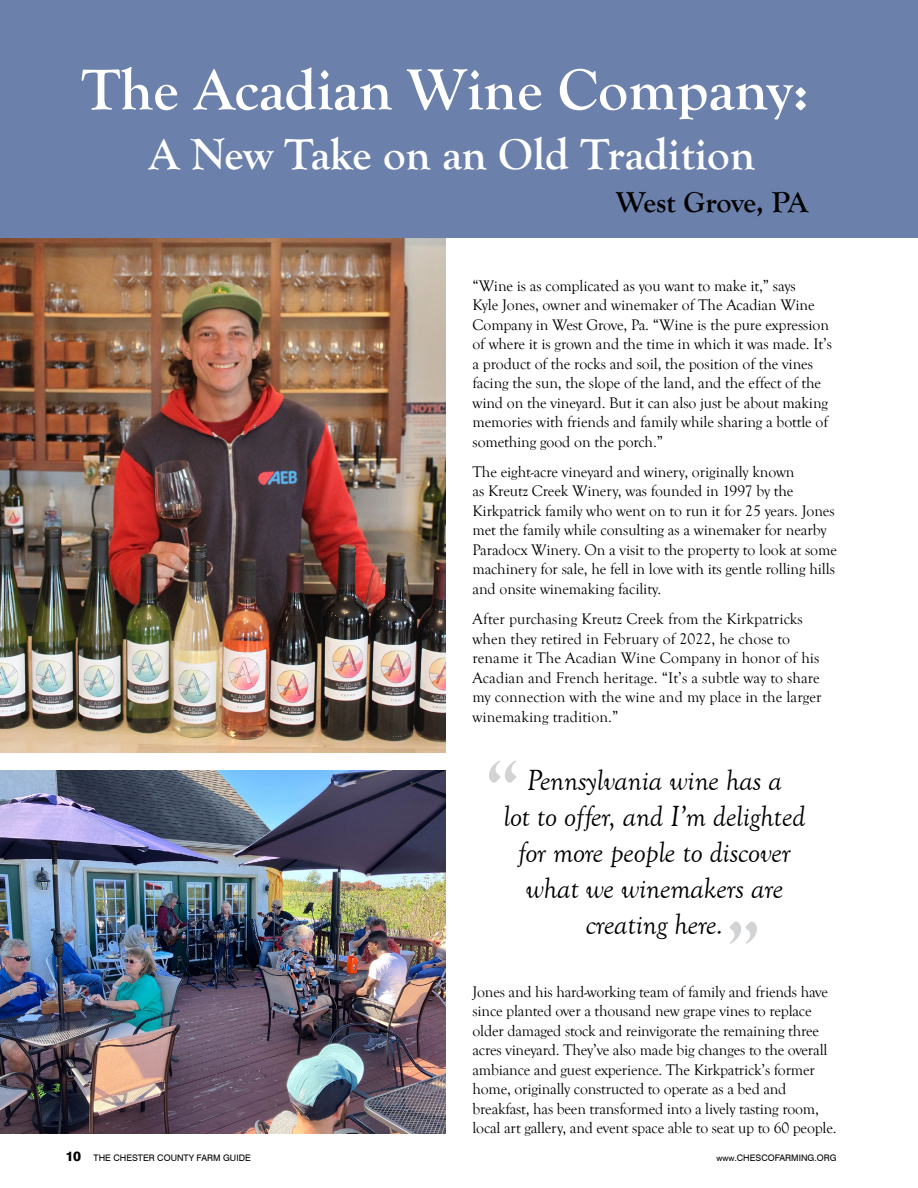
<style>
.page{position:relative;width:918px;height:1188px;background:#fff}
.page>*{position:absolute;margin:0;border:0;box-sizing:border-box;transform-origin:0 0}
.t1{font:700 73.5px "Goudy Old Style T";color:#d1d3d4}
.t2{font:700 60px "Goudy Old Style T";color:#fff}
.t3{font:700 45px "Goudy Old Style T";color:#fff}
.t4{font:italic 30px/36px "Goudy Old Style T";letter-spacing:-.005em;color:#000;text-align:center}
.t5{font:700 30px "Goudy Old Style T";letter-spacing:-.015em;color:#000}
.t6{font:15.75px/19.5px "Goudy Old Style T";letter-spacing:-.005em;color:#000}
.t7{font:9px "Swiss 721 BT";color:#000}
.s1{font-weight:800;font-size:13.5px}
.s2{font-size:8.25px}
</style>
<div class="page">
<img style="left:0;top:238px;width:446px;height:514px">
<img style="left:0;top:770px;width:446px;height:364px">
<div style="left:0;top:0;width:918px;height:238px;background:#6b80aa"></div>
<h2 class="t2" style="left:82px;top:56px;width:729px">The Acadian Wine Company:</h2>
<h3 class="t3" style="left:149px;top:129px;width:608px">A New Take on an Old Tradition</h3>
<h3 class="t5" style="left:616px;top:185px;width:194px">West Grove, PA</h3>
<p class="t6" style="left:472px;top:276px;width:361px">“Wine is as complicated as you want to make it,” says<br>Kyle Jones, owner and winemaker of The Acadian Wine Company in West Grove, Pa. “Wine is the pure expression of where it is grown and the time in which it was made. It’s a product of the rocks and soil, the position of the vines facing the sun, the slope of the land, and the effect of the wind on the vineyard. But it can also just be about making memories with friends and family while sharing a bottle of something good on the porch.”</p>
<p class="t6" style="left:472px;top:462px;width:366px">The eight-acre vineyard and winery, originally known<br>as Kreutz Creek Winery, was founded in 1997 by the Kirkpatrick family who went on to run it for 25 years. Jones met the family while consulting as a winemaker for nearby Paradocx Winery. On a visit to the property to look at some machinery for sale, he fell in love with its gentle rolling hills and onsite winemaking facility.</p>
<p class="t6" style="left:472px;top:610px;width:351px">After purchasing Kreutz Creek from the Kirkpatricks when they retired in February of 2022, he chose to rename it The Acadian Wine Company in honor of his Acadian and French heritage. “It’s a subtle way to share my connection with the wine and my place in the larger winemaking tradition.”</p>
<h1 class="t1" style="left:485px;top:747px;width:36px">“</h1>
<h3 class="t4" style="left:504px;top:763px;width:303px">Pennsylvania wine has a<br>lot to offer, and I’m delighted for more people to discover what we winemakers are creating here.</h3>
<h1 class="t1" style="left:727px;top:908px;width:36px">”</h1>
<p class="t6" style="left:472px;top:982px;width:366px">Jones and his hard-working team of family and friends have since planted over a thousand new grape vines to replace older damaged stock and reinvigorate the remaining three acres vineyard. They’ve also made big changes to the overall ambiance and guest experience. The Kirkpatrick’s former home, originally constructed to operate as a bed and breakfast, has been transformed into a lively tasting room, local art gallery, and event space able to seat up to 60 people.</p>
<p class="t7" style="left:65px;top:1152px;width:187px"><span class="s1">10</span> THE CHESTER COUNTY FARM GUIDE</p>
<p class="t7" style="left:716px;top:1152px;width:122px"><span class="s2">www</span>.CHESCOFARMING.ORG</p>
</div>
